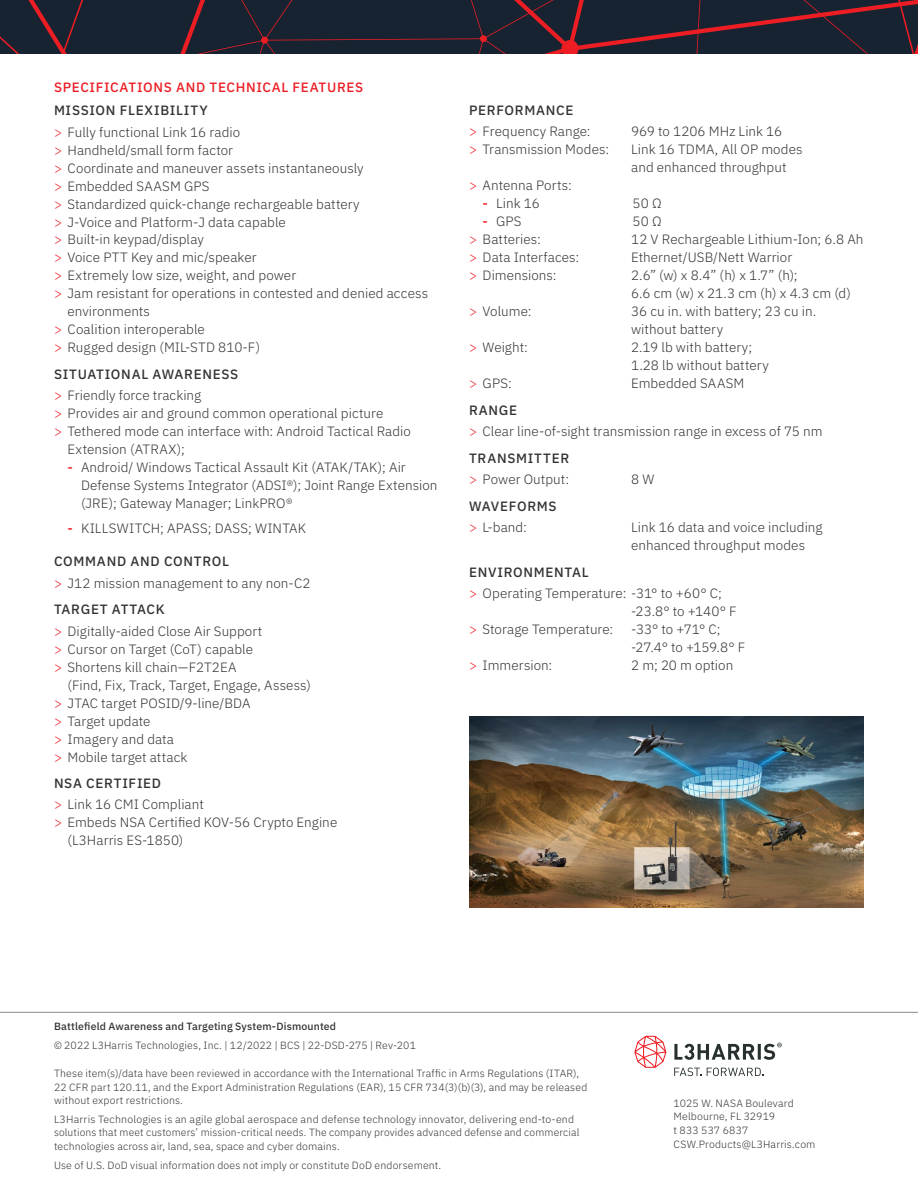
<style>
.page{position:relative;width:918px;height:1188px;background:#fff}
.page>*{position:absolute;margin:0;border:0;box-sizing:border-box;transform-origin:0 0}
.t1{font:300 13.5px/18px "IBM Plex Sans";letter-spacing:.005em;color:#333334}
.t2{font:500 13.5px "IBM Plex Sans";letter-spacing:.05em;color:#ed1d24}
.t3{font:500 13.5px/21.3px "IBM Plex Sans";letter-spacing:.05em;color:#333334}
.t4{font:300 10.5px/13.5px "IBM Plex Sans";letter-spacing:.015em;color:#333334}
.t5{font:500 10.5px "IBM Plex Sans";letter-spacing:.015em;color:#333334}
.s1{font-weight:500}
.s2{color:#ed1d24}
.s3{font-weight:500;color:#ed1d24}
.s4{font-weight:300;color:#ed1d24}
.s5{font-weight:300}
</style>
<div class="page">
<img style="left:469px;top:716px;width:395px;height:191px">
<hr style="left:0;top:1012px;width:918px;height:1px;background:#8a8c8e">
<svg style="left:0;top:0;width:918px;height:54px;background:#25222f"></svg>
<svg style="left:674px;top:1068px;width:27px;height:8px"></svg>
<svg style="left:707px;top:1068px;width:56px;height:8px"></svg>
<svg style="left:634px;top:1036px;width:32px;height:32px"></svg>
<svg style="left:674px;top:1043px;width:108px;height:17px"></svg>
<p class="t2" style="left:54px;top:76px;width:311px">SPECIFICATIONS AND TECHNICAL FEATURES</p>
<p class="t1" style="left:54px;top:99px;width:188px;line-height:21.3px"><span class="s1">MISSION FLEXIBILITY<br></span><span class="s2">&gt;</span> Fully functional Link 16 radio</p>
<p class="t1" style="left:54px;top:140px;width:181px"><span class="s2">&gt;</span> Handheld/small form factor</p>
<p class="t1" style="left:54px;top:158px;width:311px"><span class="s2">&gt;</span> Coordinate and maneuver assets instantaneously</p>
<p class="t1" style="left:54px;top:176px;width:157px"><span class="s2">&gt;</span> Embedded SAASM GPS</p>
<p class="t1" style="left:54px;top:194px;width:307px"><span class="s2">&gt;</span> Standardized quick-change rechargeable battery</p>
<p class="t1" style="left:54px;top:212px;width:233px"><span class="s2">&gt;</span> J-Voice and Platform-J data capable</p>
<p class="t1" style="left:54px;top:230px;width:151px"><span class="s2">&gt;</span> Built-in keypad/display</p>
<p class="t1" style="left:54px;top:248px;width:204px"><span class="s2">&gt;</span> Voice PTT Key and mic/speaker</p>
<p class="t1" style="left:54px;top:266px;width:244px"><span class="s2">&gt;</span> Extremely low size, weight, and power</p>
<p class="t1" style="left:54px;top:284px;width:376px"><span class="s2">&gt;</span> Jam resistant for operations in contested and denied access</p>
<p class="t1" style="left:68px;top:302px;width:84px">environments</p>
<p class="t1" style="left:54px;top:320px;width:152px"><span class="s2">&gt;</span> Coalition interoperable</p>
<p class="t1" style="left:54px;top:338px;width:208px"><span class="s2">&gt;</span> Rugged design (MIL-STD 810-F)</p>
<p class="t1" style="left:54px;top:363px;width:186px;line-height:21.3px"><span class="s1">SITUATIONAL AWARENESS </span><span class="s2">&gt;</span> Friendly force tracking</p>
<p class="t1" style="left:54px;top:403px;width:331px"><span class="s2">&gt;</span> Provides air and ground common operational picture</p>
<p class="t1" style="left:54px;top:421px;width:358px"><span class="s2">&gt;</span> Tethered mode can interface with: Android Tactical Radio</p>
<p class="t1" style="left:68px;top:439px;width:119px">Extension (ATRAX);</p>
<p class="t1" style="left:81px;top:457px;width:358px;text-indent:-14px"><span class="s3">-</span> Android/ Windows Tactical Assault Kit (ATAK/TAK); Air<br>Defense Systems Integrator (ADSI®); Joint Range Extension (JRE); Gateway Manager; LinkPRO®</p>
<p class="t1" style="left:68px;top:518px;width:240px"><span class="s3">-</span> KILLSWITCH; APASS; DASS; WINTAK</p>
<p class="t1" style="left:54px;top:550px;width:258px;line-height:21.3px"><span class="s1">COMMAND AND CONTROL<br></span><span class="s2">&gt;</span> J12 mission management to any non-C2</p>
<p class="t1" style="left:54px;top:598px;width:210px;line-height:21.3px"><span class="s1">TARGET ATTACK<br></span><span class="s2">&gt;</span> Digitally-aided Close Air Support</p>
<p class="t1" style="left:54px;top:639px;width:201px"><span class="s2">&gt;</span> Cursor on Target (CoT) capable <span class="s2">&gt;</span> Shortens kill chain—F2T2EA</p>
<p class="t1" style="left:54px;top:675px;width:258px;text-indent:14px">(Find, Fix, Track, Target, Engage, Assess) <span class="s2">&gt;</span> JTAC target POSID/9-line/BDA<br><span class="s2">&gt;</span> Target update<br><span class="s2">&gt;</span> Imagery and data<br><span class="s2">&gt;</span> Mobile target attack</p>
<p class="t1" style="left:54px;top:772px;width:151px;line-height:21.3px"><span class="s1">NSA CERTIFIED<br></span><span class="s2">&gt;</span> Link 16 CMI Compliant</p>
<p class="t1" style="left:68px;top:812px;width:271px;text-indent:-14px"><span class="s2">&gt;</span> Embeds NSA Certified KOV-56 Crypto Engine (L3Harris ES-1850)</p>
<p class="t1" style="left:469px;top:99px;width:123px;line-height:21.3px"><span class="s1">PERFORMANCE<br></span><span class="s2">&gt;</span> Frequency Range:</p>
<p class="t1" style="left:631px;top:121px;width:153px">969 to 1206 MHz Link 16</p>
<p class="t1" style="left:469px;top:139px;width:142px"><span class="s2">&gt;</span> Transmission Modes:</p>
<p class="t1" style="left:631px;top:139px;width:173px">Link 16 TDMA, All OP modes and enhanced throughput</p>
<p class="t1" style="left:469px;top:175px;width:104px"><span class="s2">&gt;</span> Antenna Ports:</p>
<p class="t1" style="left:483px;top:193px;width:59px"><span class="s3">-</span> Link 16</p>
<p class="t1" style="left:633px;top:193px;width:30px">50 Ω</p>
<p class="t1" style="left:483px;top:211px;width:41px"><span class="s3">-</span> GPS</p>
<p class="t1" style="left:633px;top:211px;width:30px">50 Ω</p>
<p class="t1" style="left:469px;top:229px;width:73px"><span class="s2">&gt;</span> Batteries:</p>
<p class="t1" style="left:631px;top:229px;width:234px">12 V Rechargeable Lithium-Ion; 6.8 Ah</p>
<p class="t1" style="left:469px;top:247px;width:112px"><span class="s2">&gt;</span> Data Interfaces:</p>
<p class="t1" style="left:631px;top:247px;width:163px">Ethernet/USB/Nett Warrior</p>
<p class="t1" style="left:469px;top:265px;width:89px"><span class="s2">&gt;</span> Dimensions:</p>
<p class="t1" style="left:631px;top:265px;width:221px">2.6” (w) x 8.4” (h) x 1.7” (h);<br>6.6 cm (w) x 21.3 cm (h) x 4.3 cm (d)</p>
<p class="t1" style="left:469px;top:301px;width:64px"><span class="s2">&gt;</span> Volume:</p>
<p class="t1" style="left:631px;top:301px;width:187px">36 cu in. with battery; 23 cu in. without battery</p>
<p class="t1" style="left:469px;top:337px;width:60px"><span class="s2">&gt;</span> Weight:</p>
<p class="t1" style="left:631px;top:337px;width:139px">2.19 lb with battery;<br>1.28 lb without battery</p>
<p class="t1" style="left:469px;top:373px;width:44px"><span class="s2">&gt;</span> GPS:</p>
<p class="t1" style="left:631px;top:373px;width:115px">Embedded SAASM</p>
<p class="t1" style="left:469px;top:398px;width:355px;line-height:21.3px"><span class="s1">RANGE<br></span><span class="s2">&gt;</span> Clear line-of-sight transmission range in excess of 75 nm</p>
<p class="t1" style="left:469px;top:446px;width:102px;line-height:21.3px"><span class="s1">TRANSMITTER </span><span class="s2">&gt;</span> Power Output:</p>
<p class="t1" style="left:631px;top:469px;width:25px">8 W</p>
<p class="t3" style="left:469px;top:494px;width:89px">WAVEFORMS <span class="s4">&gt;</span> <span class="s5">L-band:</span></p>
<p class="t1" style="left:631px;top:517px;width:193px">Link 16 data and voice including enhanced throughput modes</p>
<p class="t1" style="left:469px;top:560px;width:254px;line-height:21.3px"><span class="s1">ENVIRONMENTAL<br></span><span class="s2">&gt;</span> Operating Temperature: -31° to +60° C;</p>
<p class="t1" style="left:631px;top:601px;width:107px">-23.8° to +140° F</p>
<p class="t1" style="left:469px;top:619px;width:146px"><span class="s2">&gt;</span> Storage Temperature:</p>
<p class="t1" style="left:631px;top:619px;width:116px">-33° to +71° C; -27.4° to +159.8° F</p>
<p class="t1" style="left:469px;top:655px;width:85px"><span class="s2">&gt;</span> Immersion:</p>
<p class="t1" style="left:631px;top:655px;width:104px">2 m; 20 m option</p>
<p class="t5" style="left:54px;top:1019px;width:284px">Battlefield Awareness and Targeting System-Dismounted</p>
<p class="t4" style="left:54px;top:1038px;width:363px">© 2022 L3Harris Technologies, Inc. | 12/2022 | BCS | 22-DSD-275 | Rev-201</p>
<p class="t4" style="left:54px;top:1066px;width:535px">These item(s)/data have been reviewed in accordance with the International Traffic in Arms Regulations (ITAR),<br>22 CFR part 120.11, and the Export Administration Regulations (EAR), 15 CFR 734(3)(b)(3), and may be released without export restrictions.</p>
<p class="t4" style="left:54px;top:1112px;width:527px">L3Harris Technologies is an agile global aerospace and defense technology innovator, delivering end-to-end solutions that meet customers’ mission-critical needs. The company provides advanced defense and commercial technologies across air, land, sea, space and cyber domains.</p>
<p class="t4" style="left:54px;top:1157px;width:389px">Use of U.S. DoD visual information does not imply or constitute DoD endorsement.</p>
<p class="t4" style="left:674px;top:1095px;width:143px">1025 W. NASA Boulevard<br>Melbourne, FL 32919<br>t 833 537 6837<br>CSW.Products@L3Harris.com</p>
</div>
